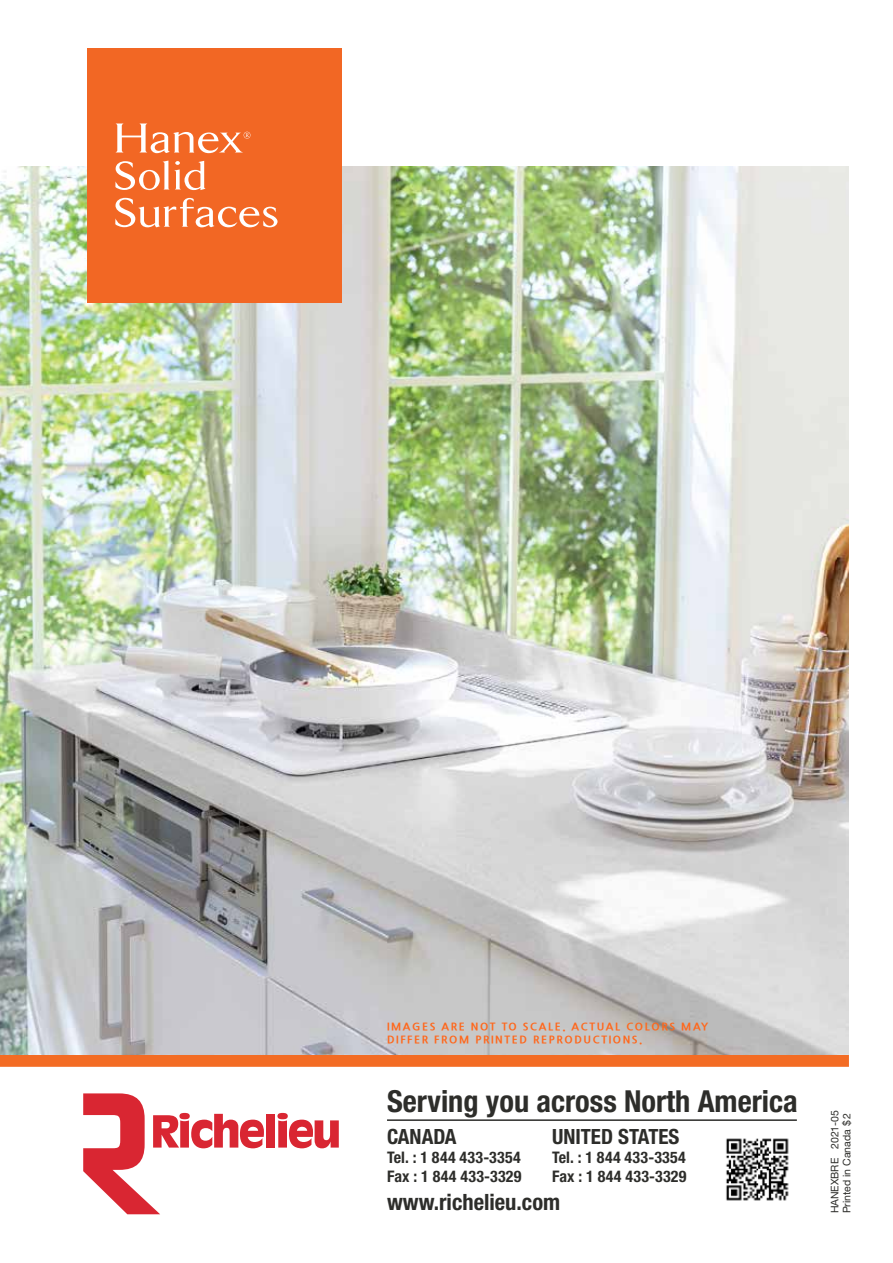
<style>
.page{position:relative;width:893px;height:1263px;background:#fff}
.page>*{position:absolute;margin:0;border:0;box-sizing:border-box;transform-origin:0 0}
.t1{font:700 condensed 30.3px "Helvetica Neue LT Std";color:#2d2d2a}
.t2{font:700 condensed 22.5px "Helvetica Neue LT Std";color:#2d2d2a}
.t3{font:700 condensed 21px "Helvetica Neue LT Std";color:#2d2d2a}
.t4{font:700 condensed 15.9px/19.2px "Helvetica Neue LT Std";letter-spacing:.02em;color:#2d2d2a}
.t5{font:800 10.5px/12.6px "Nanum Gothic";letter-spacing:.15em;color:#ff671b}
.t6{font:10.5px/12px "Helvetica Neue LT Std";color:#2d2d2a}
</style>
<div class="page">
<img style="left:726px;top:1138px;width:63px;height:63px">
<svg style="left:83px;top:1093px;width:181px;height:121px"></svg>
<div style="left:266px;top:1114px;width:9px;height:33px;background:#d92632"></div>
<svg style="left:277px;top:1113px;width:62px;height:35px"></svg>
<hr style="left:387px;top:1119px;width:410px;height:2px;background:#2d2d2a">
<div style="left:0;top:1054px;width:849px;height:13px;background:#f36c24"></div>
<img style="left:0;top:166px;width:849px;height:888px">
<div style="left:87px;top:48px;width:255px;height:255px;background:#f26724"></div>
<svg style="left:115px;top:161px;width:91px;height:29px"></svg>
<svg style="left:115px;top:198px;width:163px;height:29px"></svg>
<svg style="left:115px;top:124px;width:136px;height:29px"></svg>
<p class="t5" style="left:387px;top:1020px;width:322px">IMAGES ARE NOT TO SCALE. ACTUAL COLORS MAY<br>DIFFER FROM PRINTED REPRODUCTIONS.</p>
<h1 class="t1" style="left:387px;top:1083px;width:412px">Serving you across North America</h1>
<h3 class="t3" style="left:387px;top:1124px;width:71px">CANADA</h3>
<p class="t4" style="left:387px;top:1147px;width:136px">Tel. : 1 844 433-3354<br>Fax : 1 844 433-3329</p>
<h3 class="t3" style="left:552px;top:1124px;width:129px">UNITED STATES</h3>
<p class="t4" style="left:552px;top:1147px;width:136px">Tel. : 1 844 433-3354<br>Fax : 1 844 433-3329</p>
<h2 class="t2" style="left:387px;top:1188px;width:175px">www.richelieu.com</h2>
<p class="t6" style="left:828px;top:1213px;width:105px;rotate:-90deg">HANEXBRE 2021-05<br>Printed in Canada $2</p>
</div>
